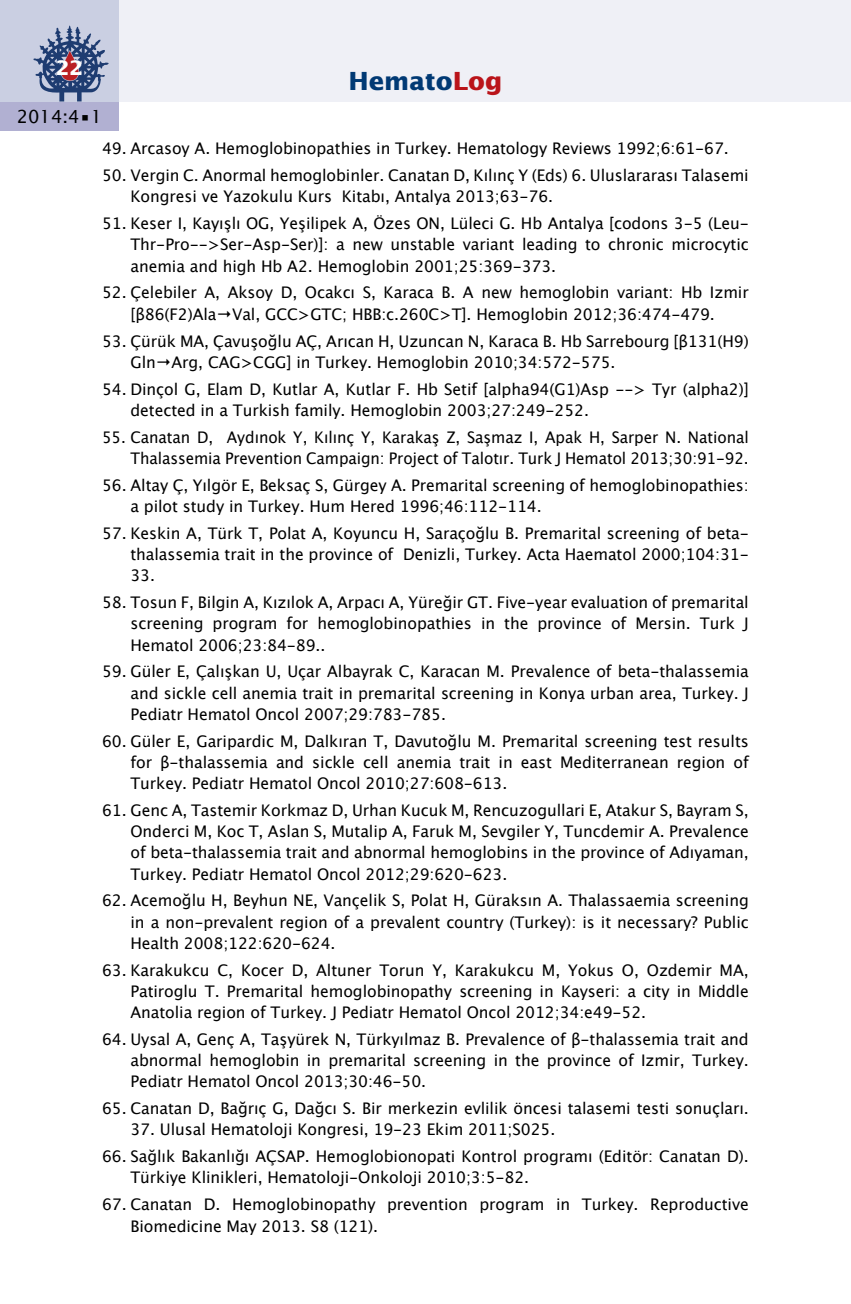
<style>
.page{position:relative;width:851px;height:1304px;background:#fff}
.page>*{position:absolute;margin:0;border:0;box-sizing:border-box;transform-origin:0 0}
.t1{font:700 25px "Lucida Sans Std";color:#003974}
.t2{font:700 20px "Lucida Sans Std";color:#fff}
.t3{font:18px "Lucida Sans Std";color:#000}
.t4{font:16px/21.2px "Lucida Grande";letter-spacing:-.005em;color:#000;text-align:justify}
.t5{font:16px/21.2px "Lucida Grande";letter-spacing:-.005em;color:#000;text-align:right;scale:.95 1}
.s1{color:#ba141a}
</style>
<div class="page">
<div style="left:102px;top:0;width:748px;height:102px;background:#eff0f6"></div>
<div style="left:0;top:102px;width:119px;height:28px;background:#b1b0d2"></div>
<div style="left:0;top:0;width:119px;height:102px;background:#cacfe2"></div>
<svg style="left:33px;top:26px;width:76px;height:75px"></svg>
<p class="t2" style="left:56px;top:56px;width:29px">22</p>
<p class="t3" style="left:17px;top:106px;width:87px">2014:4•1</p>
<h1 class="t1" style="left:348px;top:66px;width:155px">Hemato<span class="s1">Log</span></h1>
<p class="t4" style="left:102px;top:138px;width:628px">49. Arcasoy A. Hemoglobinopathies in Turkey. Hematology Reviews 1992;6:61-67.</p>
<p class="t4" style="left:130px;top:165px;width:619px;text-indent:-28px">50. Vergin C. Anormal hemoglobinler. Canatan D, Kılınç Y (Eds) 6. Uluslararası Talasemi<br>Kongresi ve Yazokulu Kurs Kitabı, Antalya 2013;63-76.</p>
<p class="t4" style="left:130px;top:213px;width:619px;text-indent:-28px">51. Keser I, Kayışlı OG, Yeşilipek A, Özes ON, Lüleci G. Hb Antalya [codons 3-5 (Leu-Thr-Pro--&gt;Ser-Asp-Ser)]: a new unstable variant leading to chronic microcytic anemia and high Hb A2. Hemoglobin 2001;25:369-373.</p>
<p class="t4" style="left:102px;top:282px;width:648px;text-align:center">52. Çelebiler A, Aksoy D, Ocakcı S, Karaca B. A new hemoglobin variant: Hb Izmir [β86(F2)Ala→Val, GCC&gt;GTC; HBB:c.260C&gt;T]. Hemoglobin 2012;36:474-479.</p>
<p class="t4" style="left:130px;top:330px;width:619px;text-indent:-28px">53. Çürük MA, Çavuşoğlu AÇ, Arıcan H, Uzuncan N, Karaca B. Hb Sarrebourg [β131(H9)<br>Gln→Arg, CAG&gt;CGG] in Turkey. Hemoglobin 2010;34:572-575.</p>
<p class="t4" style="left:130px;top:378px;width:619px;text-indent:-28px">54. Dinçol G, Elam D, Kutlar A, Kutlar F. Hb Setif [alpha94(G1)Asp --&gt; Tyr (alpha2)] detected in a Turkish family. Hemoglobin 2003;27:249-252.</p>
<p class="t5" style="left:102px;top:427px;width:682px">55. Canatan D, Aydınok Y, Kılınç Y, Karakaş Z, Saşmaz I, Apak H, Sarper N. National<br>Thalassemia Prevention Campaign: Project of Talotır. Turk J Hematol 2013;30:91-92.</p>
<p class="t4" style="left:130px;top:475px;width:619px;text-indent:-28px">56. Altay Ç, Yılgör E, Beksaç S, Gürgey A. Premarital screening of hemoglobinopathies: a pilot study in Turkey. Hum Hered 1996;46:112-114.</p>
<p class="t4" style="left:130px;top:523px;width:619px;text-indent:-28px">57. Keskin A, Türk T, Polat A, Koyuncu H, Saraçoğlu B. Premarital screening of beta&shy;thalassemia trait in the province of Denizli, Turkey. Acta Haematol 2000;104:31- 33.</p>
<p class="t4" style="left:130px;top:592px;width:619px;text-indent:-28px">58. Tosun F, Bilgin A, Kızılok A, Arpacı A, Yüreğir GT. Five-year evaluation of premarital screening program for hemoglobinopathies in the province of Mersin. Turk J Hematol 2006;23:84-89..</p>
<p class="t4" style="left:130px;top:661px;width:619px;text-indent:-28px">59. Güler E, Çalışkan U, Uçar Albayrak C, Karacan M. Prevalence of beta-thalassemia and sickle cell anemia trait in premarital screening in Konya urban area, Turkey. J Pediatr Hematol Oncol 2007;29:783-785.</p>
<p class="t4" style="left:130px;top:730px;width:619px;text-indent:-28px">60. Güler E, Garipardic M, Dalkıran T, Davutoğlu M. Premarital screening test results for β-thalassemia and sickle cell anemia trait in east Mediterranean region of Turkey. Pediatr Hematol Oncol 2010;27:608-613.</p>
<p class="t4" style="left:130px;top:800px;width:619px;text-indent:-28px">61. Genc A, Tastemir Korkmaz D, Urhan Kucuk M, Rencuzogullari E, Atakur S, Bayram S, Onderci M, Koc T, Aslan S, Mutalip A, Faruk M, Sevgiler Y, Tuncdemir A. Prevalence of beta-thalassemia trait and abnormal hemoglobins in the province of Adıyaman, Turkey. Pediatr Hematol Oncol 2012;29:620-623.</p>
<p class="t4" style="left:130px;top:890px;width:619px;text-indent:-28px">62. Acemoğlu H, Beyhun NE, Vançelik S, Polat H, Güraksın A. Thalassaemia screening in a non-prevalent region of a prevalent country (Turkey): is it necessary? Public Health 2008;122:620-624.</p>
<p class="t4" style="left:130px;top:959px;width:619px;text-indent:-28px">63. Karakukcu C, Kocer D, Altuner Torun Y, Karakukcu M, Yokus O, Ozdemir MA, Patiroglu T. Premarital hemoglobinopathy screening in Kayseri: a city in Middle Anatolia region of Turkey. J Pediatr Hematol Oncol 2012;34:e49-52.</p>
<p class="t4" style="left:130px;top:1029px;width:619px;text-indent:-28px">64. Uysal A, Genç A, Taşyürek N, Türkyılmaz B. Prevalence of β-thalassemia trait and abnormal hemoglobin in premarital screening in the province of Izmir, Turkey.<br>Pediatr Hematol Oncol 2013;30:46-50.</p>
<p class="t4" style="left:102px;top:1098px;width:648px">65. Canatan D, Bağrıç G, Dağcı S. Bir merkezin evlilik öncesi talasemi testi sonuçları.</p>
<p class="t4" style="left:130px;top:1119px;width:426px">37. Ulusal Hematoloji Kongresi, 19-23 Ekim 2011;S025.</p>
<p class="t4" style="left:130px;top:1146px;width:619px;text-indent:-28px">66. Sağlık Bakanlığı AÇSAP. Hemoglobionopati Kontrol programı (Editör: Canatan D).<br>Türkiye Klinikleri, Hematoloji-Onkoloji 2010;3:5-82.</p>
<p class="t4" style="left:130px;top:1194px;width:619px;text-indent:-28px">67. Canatan D. Hemoglobinopathy prevention program in Turkey. Reproductive<br>Biomedicine May 2013. S8 (121).</p>
</div>
